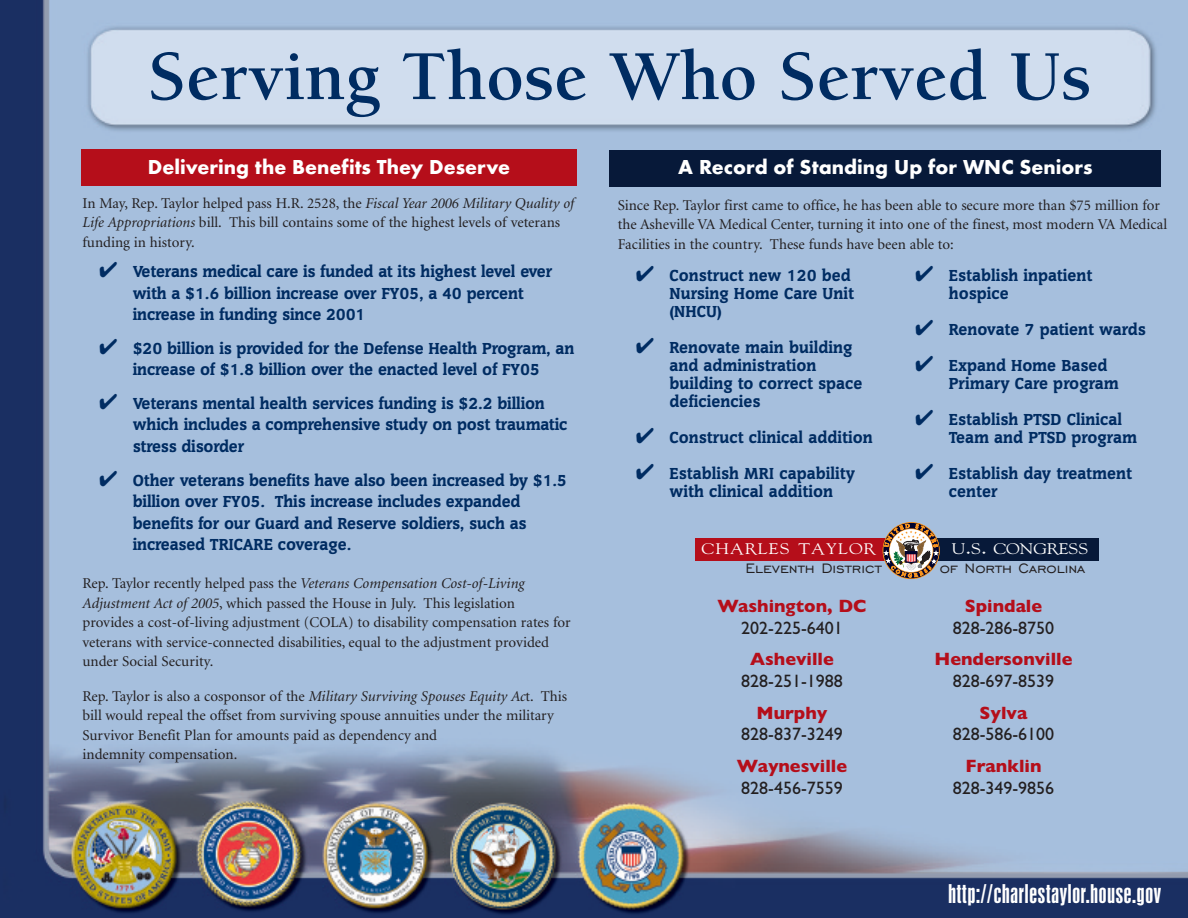
<style>
.page{position:relative;width:1188px;height:918px;background:#fff}
.page>*{position:absolute;margin:0;border:0;box-sizing:border-box;transform-origin:0 0}
.t1{font:700 72px "Berkeley";color:#002c62}
.t2{font:700 24px "Hadrian";letter-spacing:.035em;color:#fff}
.t3{font:21.3px "Cameron Bol";letter-spacing:.055em;color:#fff}
.t4{font:21.3px "Cameron Bol";color:#fff}
.t5{font:700 21px "Futura T";color:#fff}
.t6{font:18px/18px "Cg Congress Hy";letter-spacing:-.01em;color:#002c62}
.t7{font:18px "Gill Sans";color:#231f20}
.t8{font:700 18px "Gill Sans";color:#b50e1a}
.t9{font:17.55px "Engravers Gothic BT";color:#231f20}
.t10{font:15px/19.5px "Minion";color:#231f20}
.s1{font-style:italic}
.s2{font-size:28.5px}
</style>
<div class="page">
<img style="left:0;top:0;width:1188px;height:918px">
<div style="left:81px;top:149px;width:496px;height:37px;background:#b50e1a"></div>
<div style="left:610px;top:150px;width:551px;height:36px;background:#071939"></div>
<div style="left:695px;top:538px;width:213px;height:23px;background:#b50e1a"></div>
<div style="left:911px;top:538px;width:187px;height:23px;background:#071939"></div>
<svg style="left:883px;top:523px;width:56px;height:55px;background:#a49387"></svg>
<h1 class="t1" style="left:148px;top:48px;width:945px">Serving Those Who Served Us</h1>
<h3 class="t5" style="left:148px;top:154px;width:364px">Delivering the Benefits They Deserve</h3>
<h3 class="t5" style="left:678px;top:155px;width:416px">A Record of Standing Up for WNC Seniors</h3>
<p class="t10" style="left:618px;top:196px;width:551px">Since Rep. Taylor first came to office, he has been able to secure more than $75 million for the Asheville VA Medical Center, turning it into one of the finest, most modern VA Medical<br>Facilities in the country. These funds have been able to:</p>
<p class="t6" style="left:669px;top:266px;width:186px;text-indent:-33px">✔ Construct new 120 bed<br>Nursing Home Care Unit (NHCU)</p>
<p class="t6" style="left:669px;top:338px;width:195px;text-indent:-33px">✔ Renovate main building and administration building to correct space deficiencies</p>
<p class="t6" style="left:636px;top:428px;width:238px">✔ Construct clinical addition</p>
<p class="t6" style="left:669px;top:464px;width:187px;text-indent:-33px">✔ Establish MRI capability with clinical addition</p>
<p class="t10" style="left:82px;top:194px;width:493px">In May, Rep. Taylor helped pass H.R. 2528, the <span class="s1">Fiscal Year 2006 Military Quality of<br>Life Appropriations</span> bill. This bill contains some of the highest levels of veterans funding in history.</p>
<p class="t6" style="left:133px;top:260px;width:421px;line-height:21.6px;text-indent:-33px">✔ Veterans medical care is funded at its highest level ever with a $1.6 billion increase over FY05, a 40 percent increase in funding since 2001</p>
<p class="t6" style="left:100px;top:337px;width:476px;line-height:21.6px;text-align:center">✔ $20 billion is provided for the Defense Health Program, an increase of $1.8 billion over the enacted level of FY05</p>
<p class="t6" style="left:133px;top:392px;width:436px;line-height:21.6px;text-indent:-33px">✔ Veterans mental health services funding is $2.2 billion which includes a comprehensive study on post traumatic stress disorder</p>
<p class="t6" style="left:133px;top:469px;width:436px;line-height:21.6px;text-indent:-33px">✔ Other veterans benefits have also been increased by $1.5 billion over FY05. This increase includes expanded benefits for our Guard and Reserve soldiers, such as increased TRICARE coverage.</p>
<p class="t10" style="left:82px;top:575px;width:490px">Rep. Taylor recently helped pass the <span class="s1">Veterans Compensation Cost-of-Living Adjustment Act of 2005</span>, which passed the House in July. This legislation<br>provides a cost-of-living adjustment (COLA) to disability compensation rates for veterans with service-connected disabilities, equal to the adjustment provided under Social Security.</p>
<p class="t10" style="left:82px;top:687px;width:486px">Rep. Taylor is also a cosponsor of the <span class="s1">Military Surviving Spouses Equity Ac</span>t. This bill would repeal the offset from surviving spouse annuities under the military Survivor Benefit Plan for amounts paid as dependency and<br>indemnity compensation.</p>
<p class="t6" style="left:949px;top:266px;width:145px;text-indent:-33px">✔ Establish inpatient hospice</p>
<p class="t6" style="left:916px;top:320px;width:232px">✔ Renovate 7 patient wards</p>
<p class="t6" style="left:949px;top:356px;width:172px;text-indent:-33px">✔ Expand Home Based<br>Primary Care program</p>
<p class="t6" style="left:949px;top:410px;width:190px;text-indent:-33px">✔ Establish PTSD Clinical<br>Team and PTSD program</p>
<p class="t6" style="left:949px;top:464px;width:185px;text-indent:-33px">✔ Establish day treatment center</p>
<h3 class="t3" style="left:701px;top:534px;width:176px">CHARLES TAYLOR</h3>
<h3 class="t4" style="left:952px;top:534px;width:138px">U<span class="s2">.</span>S<span class="s2">.</span> CONGRESS</h3>
<p class="t9" style="left:746px;top:556px;width:138px">Eleventh District</p>
<p class="t9" style="left:940px;top:556px;width:147px">of North Carolina</p>
<p class="t8" style="left:717px;top:595px;width:151px">Washington, DC</p>
<p class="t7" style="left:741px;top:617px;width:103px">202-225-6401</p>
<p class="t8" style="left:750px;top:649px;width:85px">Asheville</p>
<p class="t7" style="left:741px;top:670px;width:103px">828-251-1988</p>
<p class="t8" style="left:757px;top:702px;width:72px">Murphy</p>
<p class="t7" style="left:741px;top:724px;width:103px">828-837-3249</p>
<p class="t8" style="left:737px;top:755px;width:112px">Waynesville</p>
<p class="t7" style="left:741px;top:777px;width:103px">828-456-7559</p>
<p class="t8" style="left:965px;top:595px;width:79px">Spindale</p>
<p class="t7" style="left:953px;top:617px;width:103px">828-286-8750</p>
<p class="t8" style="left:934px;top:649px;width:140px">Hendersonville</p>
<p class="t7" style="left:953px;top:670px;width:103px">828-697-8539</p>
<p class="t8" style="left:980px;top:702px;width:49px">Sylva</p>
<p class="t7" style="left:953px;top:724px;width:103px">828-586-6100</p>
<p class="t8" style="left:966px;top:755px;width:77px">Franklin</p>
<p class="t7" style="left:953px;top:777px;width:103px">828-349-9856</p>
<h2 class="t2" style="left:949px;top:881px;width:214px">http://charlestaylor.house.gov</h2>
</div>
